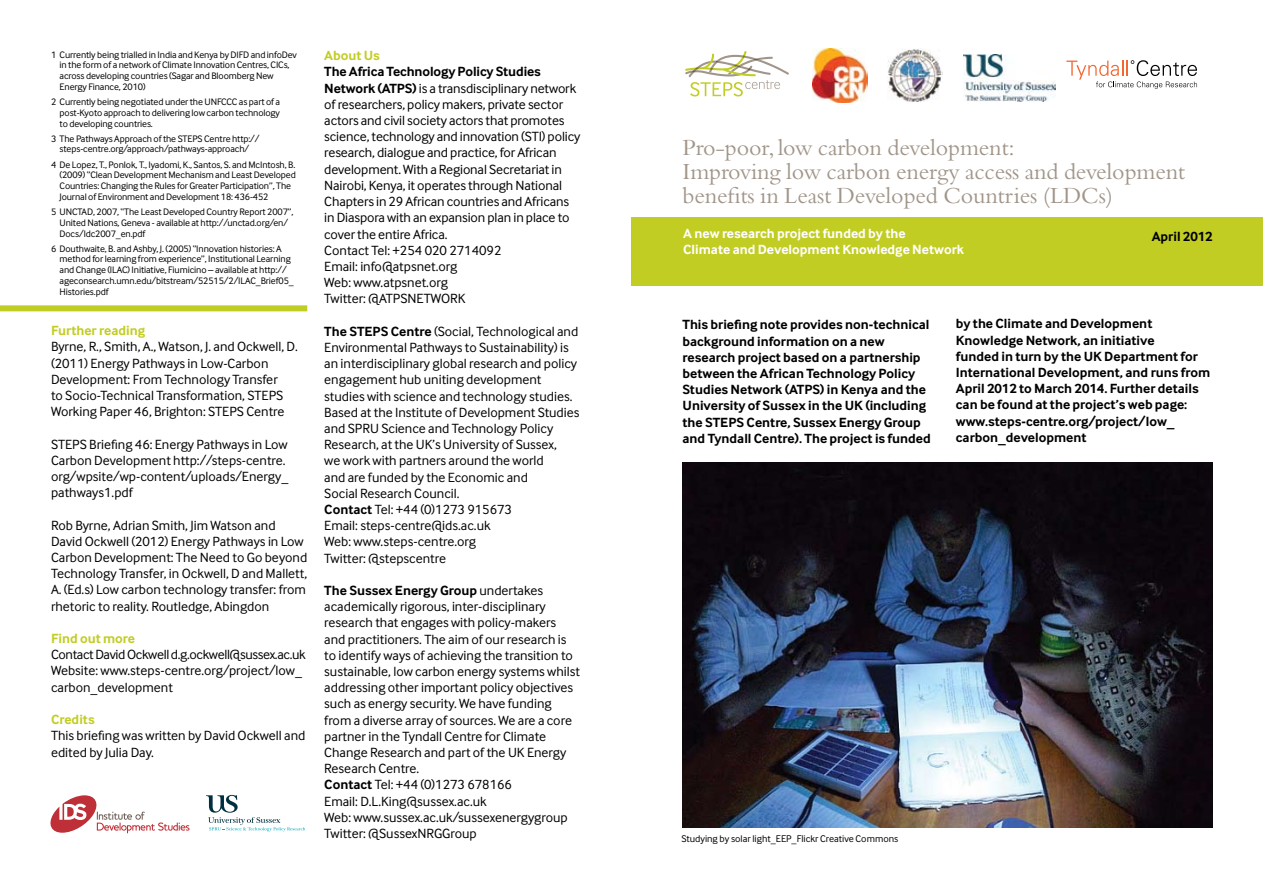
<style>
.page{position:relative;width:1263px;height:893px;background:#fff}
.page>*{position:absolute;margin:0;border:0;box-sizing:border-box;transform-origin:0 0}
.t1{font:24px/24px "Bembo";letter-spacing:-.005em;color:#a19589}
.t2{font:13.8px/16.2px "Inter Face";color:#000}
.t3{font:700 13.8px/16.2px "Inter Face";color:#000}
.t4{font:700 13.8px/16.2px "Inter Face";color:#fff}
.t5{font:700 13.8px "Inter Face";color:#c2cd23}
.t6{font:10.05px "Inter Face";color:#000}
.t7{font:9.75px/10.8px "Inter Face";letter-spacing:-.01em;color:#000}
.s1{font-weight:700}
</style>
<div class="page">
<svg style="left:206px;top:795px;width:99px;height:36px"></svg>
<svg style="left:50px;top:795px;width:140px;height:38px"></svg>
<div style="left:631px;top:218px;width:632px;height:68px;background:#c2cd23"></div>
<img style="left:682px;top:462px;width:530px;height:365px">
<svg style="left:685px;top:51px;width:104px;height:45px"></svg>
<img style="left:813px;top:49px;width:55px;height:53px">
<img style="left:888px;top:48px;width:54px;height:53px">
<svg style="left:1066px;top:60px;width:131px;height:29px"></svg>
<img style="left:963px;top:54px;width:92px;height:47px">
<div style="left:0;top:305px;width:307px;height:6px;background:#c2cd23"></div>
<p class="t7" style="left:60px;top:49px;width:239px;text-indent:-9px">1 Currently being trialled in India and Kenya by DIFD and infoDev in the form of a network of Climate Innovation Centres, CICs, across developing countries (Sagar and Bloomberg New Energy Finance, 2010)</p>
<p class="t7" style="left:60px;top:96px;width:222px;text-align:justify;text-indent:-9px">2 Currently being negotiated under the UNFCCC as part of a post-Kyoto approach to delivering low carbon technology to developing countries.</p>
<p class="t7" style="left:51px;top:133px;width:210px;text-align:center">3 The Pathways Approach of the STEPS Centre http:// steps-centre.org/approach/pathways-approach/</p>
<p class="t7" style="left:60px;top:159px;width:238px;text-indent:-9px">4 De Lopez, T., Ponlok, T., Iyadomi, K., Santos, S. and McIntosh, B. (2009) “Clean Development Mechanism and Least Developed Countries: Changing the Rules for Greater Participation”, The Journal of Environment and Development 18: 436-452</p>
<p class="t7" style="left:60px;top:206px;width:235px;text-indent:-9px">5 UNCTAD, 2007, “The Least Developed Country Report 2007”,<br>United Nations, Geneva - available at http://unctad.org/en/<br>Docs/ldc2007_en.pdf</p>
<p class="t7" style="left:60px;top:243px;width:236px;text-indent:-9px">6 Douthwaite, B. and Ashby, J. (2005) “Innovation histories: A method for learning from experience”, Institutional Learning and Change (ILAC) Initiative, Fiumicino – available at http:// ageconsearch.umn.edu/bitstream/52515/2/ILAC_Brief05_ Histories.pdf</p>
<p class="t5" style="left:51px;top:323px;width:96px">Further reading</p>
<p class="t2" style="left:51px;top:339px;width:248px">Byrne, R., Smith, A., Watson, J. and Ockwell, D. (2011) Energy Pathways in Low-Carbon Development: From Technology Transfer<br>to Socio-Technical Transformation, STEPS Working Paper 46, Brighton: STEPS Centre</p>
<p class="t2" style="left:51px;top:436px;width:239px">STEPS Briefing 46: Energy Pathways in Low Carbon Development http://steps-centre. org/wpsite/wp-content/uploads/Energy_ pathways1.pdf</p>
<p class="t2" style="left:51px;top:517px;width:258px">Rob Byrne, Adrian Smith, Jim Watson and David Ockwell (2012) Energy Pathways in Low Carbon Development: The Need to Go beyond Technology Transfer, in Ockwell, D and Mallett, A. (Ed.s) Low carbon technology transfer: from rhetoric to reality. Routledge, Abingdon</p>
<p class="t5" style="left:51px;top:630px;width:86px">Find out more</p>
<p class="t2" style="left:51px;top:646px;width:256px">Contact David Ockwell d.g.ockwell@sussex.ac.uk<br>Website: www.steps-centre.org/project/low_ carbon_development</p>
<p class="t5" style="left:51px;top:711px;width:45px">Credits</p>
<p class="t2" style="left:51px;top:727px;width:256px">This briefing was written by David Ockwell and edited by Julia Day.</p>
<p class="t5" style="left:324px;top:48px;width:57px">About Us</p>
<p class="t2" style="left:324px;top:64px;width:258px"><span class="s1">The Africa Technology Policy Studies Network (ATPS)</span> is a transdisciplinary network of researchers, policy makers, private sector actors and civil society actors that promotes science, technology and innovation (STI) policy research, dialogue and practice, for African development. With a Regional Secretariat in Nairobi, Kenya, it operates through National Chapters in 29 African countries and Africans in Diaspora with an expansion plan in place to cover the entire Africa.<br>Contact Tel: +254 020 2714092<br>Email: info@atpsnet.org<br>Web: www.atpsnet.org<br>Twitter: @ATPSNETWORK</p>
<p class="t2" style="left:324px;top:323px;width:257px"><span class="s1">The STEPS Centre</span> (Social, Technological and Environmental Pathways to Sustainability) is an interdisciplinary global research and policy engagement hub uniting development studies with science and technology studies.<br>Based at the Institute of Development Studies and SPRU Science and Technology Policy Research, at the UK’s University of Sussex,<br>we work with partners around the world<br>and are funded by the Economic and<br>Social Research Council.<br><span class="s1">Contact</span> Tel: +44 (0)1273 915673<br>Email: steps-centre@ids.ac.uk<br>Web: www.steps-centre.org<br>Twitter: @stepscentre</p>
<p class="t2" style="left:324px;top:582px;width:257px"><span class="s1">The Sussex Energy Group</span> undertakes academically rigorous, inter-disciplinary research that engages with policy-makers and practitioners. The aim of our research is to identify ways of achieving the transition to sustainable, low carbon energy systems whilst addressing other important policy objectives such as energy security. We have funding from a diverse array of sources. We are a core partner in the Tyndall Centre for Climate Change Research and part of the UK Energy Research Centre.<br><span class="s1">Contact</span> Tel: +44 (0)1273 678166<br>Email: D.L.King@sussex.ac.uk<br>Web: www.sussex.ac.uk/sussexenergygroup Twitter: @SussexNRGGroup</p>
<h1 class="t1" style="left:682px;top:135px;width:504px">Pro-poor, low carbon development:<br>Improving low carbon energy access and development benefits in Least Developed Countries (LDCs)</h1>
<p class="t3" style="left:1152px;top:228px;width:63px">April 2012</p>
<p class="t4" style="left:683px;top:225px;width:282px">A new research project funded by the<br>Climate and Development Knowledge Network</p>
<p class="t3" style="left:682px;top:317px;width:250px">This briefing note provides non-technical background information on a new research project based on a partnership between the African Technology Policy Studies Network (ATPS) in Kenya and the University of Sussex in the UK (including the STEPS Centre, Sussex Energy Group and Tyndall Centre). The project is funded</p>
<p class="t3" style="left:956px;top:316px;width:256px">by the Climate and Development Knowledge Network, an initiative<br>funded in turn by the UK Department for International Development, and runs from April 2012 to March 2014. Further details can be found at the project’s web page: www.steps-centre.org/project/low_ carbon_development</p>
<p class="t6" style="left:681px;top:833px;width:218px">Studying by solar light_EEP_Flickr Creative Commons</p>
</div>
